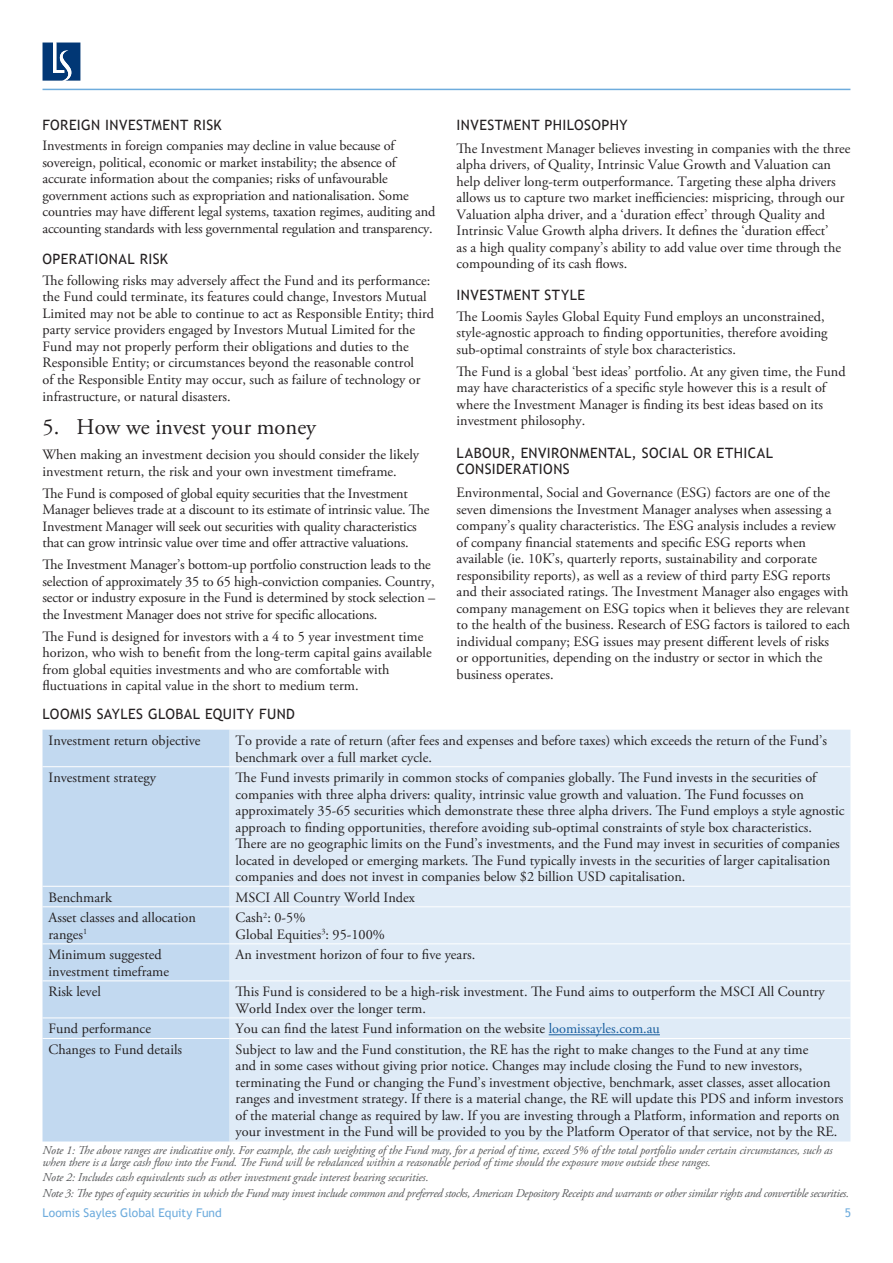
<style>
.page{position:relative;width:893px;height:1263px;background:#fff}
.page>*{position:absolute;margin:0;border:0;box-sizing:border-box;transform-origin:0 0}
.t1{font:22.5px "Adobe Garamond Pro";color:#231f20}
.t2{font:14.25px/16.5px "Adobe Garamond Pro";color:#231f20}
.t3{font:14.25px/16.5px "Trebuchet MS";letter-spacing:.03em;color:#231f20}
.t4{font:italic 12px/11.7px "Adobe Garamond Pro";letter-spacing:-.01em;color:#57585a}
.t5{font:12px "Trebuchet MS";letter-spacing:.005em;color:#6eacdd}
.s1{color:#175d9e}
</style>
<div class="page">
<hr style="left:43px;top:89px;width:807px;height:1px;background:#6eacdd">
<svg style="left:43px;top:43px;width:37px;height:38px"></svg>
<div style="left:43px;top:730px;width:187px;height:411px;background:#c2d9f0"></div>
<div style="left:230px;top:730px;width:620px;height:411px;background:#dfebf7"></div>
<hr style="left:43px;top:766px;width:187px;height:1px;background:#fff">
<hr style="left:230px;top:766px;width:620px;height:1px;background:#fff">
<hr style="left:43px;top:886px;width:187px;height:1px;background:#fff">
<hr style="left:230px;top:886px;width:620px;height:1px;background:#fff">
<hr style="left:43px;top:906px;width:187px;height:1px;background:#fff">
<hr style="left:230px;top:906px;width:620px;height:1px;background:#fff">
<hr style="left:43px;top:943px;width:187px;height:1px;background:#fff">
<hr style="left:230px;top:943px;width:620px;height:1px;background:#fff">
<hr style="left:43px;top:980px;width:187px;height:1px;background:#fff">
<hr style="left:230px;top:980px;width:620px;height:1px;background:#fff">
<hr style="left:43px;top:1017px;width:187px;height:1px;background:#fff">
<hr style="left:230px;top:1017px;width:620px;height:1px;background:#fff">
<hr style="left:43px;top:1038px;width:187px;height:1px;background:#fff">
<hr style="left:230px;top:1038px;width:620px;height:1px;background:#fff">
<hr style="left:549px;top:1034px;width:111px;height:1px;background:#175d9e">
<p class="t3" style="left:43px;top:116px;width:181px">FOREIGN INVESTMENT RISK</p>
<p class="t2" style="left:43px;top:138px;width:394px">Investments in foreign companies may decline in value because of sovereign, political, economic or market instability; the absence of accurate information about the companies; risks of unfavourable government actions such as expropriation and nationalisation. Some countries may have different legal systems, taxation regimes, auditing and accounting standards with less governmental regulation and transparency.</p>
<p class="t3" style="left:43px;top:251px;width:127px">OPERATIONAL RISK</p>
<p class="t2" style="left:43px;top:273px;width:393px">The following risks may adversely affect the Fund and its performance: the Fund could terminate, its features could change, Investors Mutual Limited may not be able to continue to act as Responsible Entity; third party service providers engaged by Investors Mutual Limited for the Fund may not properly perform their obligations and duties to the Responsible Entity; or circumstances beyond the reasonable control<br>of the Responsible Entity may occur, such as failure of technology or infrastructure, or natural disasters.</p>
<h1 class="t1" style="left:43px;top:414px;width:275px">5. How we invest your money</h1>
<p class="t2" style="left:43px;top:447px;width:378px">When making an investment decision you should consider the likely investment return, the risk and your own investment timeframe.</p>
<p class="t2" style="left:43px;top:486px;width:388px">The Fund is composed of global equity securities that the Investment Manager believes trade at a discount to its estimate of intrinsic value. The Investment Manager will seek out securities with quality characteristics that can grow intrinsic value over time and offer attractive valuations.</p>
<p class="t2" style="left:43px;top:557px;width:394px">The Investment Manager’s bottom-up portfolio construction leads to the selection of approximately 35 to 65 high-conviction companies. Country, sector or industry exposure in the Fund is determined by stock selection – the Investment Manager does not strive for specific allocations.</p>
<p class="t2" style="left:43px;top:629px;width:391px">The Fund is designed for investors with a 4 to 5 year investment time horizon, who wish to benefit from the long-term capital gains available from global equities investments and who are comfortable with fluctuations in capital value in the short to medium term.</p>
<p class="t3" style="left:457px;top:116px;width:173px">INVESTMENT PHILOSOPHY</p>
<p class="t2" style="left:457px;top:141px;width:395px">The Investment Manager believes investing in companies with the three alpha drivers, of Quality, Intrinsic Value Growth and Valuation can help deliver long-term outperformance. Targeting these alpha drivers allows us to capture two market inefficiencies: mispricing, through our Valuation alpha driver, and a ‘duration effect’ through Quality and Intrinsic Value Growth alpha drivers. It defines the ‘duration effect’<br>as a high quality company’s ability to add value over time through the compounding of its cash flows.</p>
<p class="t3" style="left:457px;top:287px;width:130px">INVESTMENT STYLE</p>
<p class="t2" style="left:457px;top:308px;width:372px">The Loomis Sayles Global Equity Fund employs an unconstrained, style-agnostic approach to finding opportunities, therefore avoiding sub-optimal constraints of style box characteristics.</p>
<p class="t2" style="left:457px;top:363px;width:390px">The Fund is a global ‘best ideas’ portfolio. At any given time, the Fund may have characteristics of a specific style however this is a result of where the Investment Manager is finding its best ideas based on its investment philosophy.</p>
<p class="t3" style="left:457px;top:445px;width:318px">LABOUR, ENVIRONMENTAL, SOCIAL OR ETHICAL<br>CONSIDERATIONS</p>
<p class="t2" style="left:457px;top:485px;width:395px">Environmental, Social and Governance (ESG) factors are one of the seven dimensions the Investment Manager analyses when assessing a company’s quality characteristics. The ESG analysis includes a review of company financial statements and specific ESG reports when available (ie. 10K’s, quarterly reports, sustainability and corporate responsibility reports), as well as a review of third party ESG reports and their associated ratings. The Investment Manager also engages with company management on ESG topics when it believes they are relevant to the health of the business. Research of ESG factors is tailored to each individual company; ESG issues may present different levels of risks<br>or opportunities, depending on the industry or sector in which the business operates.</p>
<p class="t3" style="left:43px;top:706px;width:254px">LOOMIS SAYLES GLOBAL EQUITY FUND</p>
<p class="t2" style="left:49px;top:733px;width:154px">Investment return objective</p>
<p class="t2" style="left:236px;top:733px;width:593px">To provide a rate of return (after fees and expenses and before taxes) which exceeds the return of the Fund’s benchmark over a full market cycle.</p>
<p class="t2" style="left:49px;top:770px;width:109px">Investment strategy</p>
<p class="t2" style="left:236px;top:770px;width:610px">The Fund invests primarily in common stocks of companies globally. The Fund invests in the securities of companies with three alpha drivers: quality, intrinsic value growth and valuation. The Fund focusses on approximately 35-65 securities which demonstrate these three alpha drivers. The Fund employs a style agnostic approach to finding opportunities, therefore avoiding sub-optimal constraints of style box characteristics.<br>There are no geographic limits on the Fund’s investments, and the Fund may invest in securities of companies located in developed or emerging markets. The Fund typically invests in the securities of larger capitalisation companies and does not invest in companies below $2 billion USD capitalisation.</p>
<p class="t2" style="left:49px;top:889px;width:65px">Benchmark</p>
<p class="t2" style="left:236px;top:889px;width:181px">MSCI All Country World Index</p>
<p class="t2" style="left:49px;top:910px;width:149px">Asset classes and allocation ranges<sup>1</sup></p>
<p class="t2" style="left:236px;top:910px;width:151px">Cash<sup>2</sup>: 0-5%<br>Global Equities<sup>3</sup>: 95-100%</p>
<p class="t2" style="left:49px;top:947px;width:122px">Minimum suggested investment timeframe</p>
<p class="t2" style="left:236px;top:947px;width:241px">An investment horizon of four to five years.</p>
<p class="t2" style="left:49px;top:984px;width:54px">Risk level</p>
<p class="t2" style="left:236px;top:984px;width:591px">This Fund is considered to be a high-risk investment. The Fund aims to outperform the MSCI All Country<br>World Index over the longer term.</p>
<p class="t2" style="left:49px;top:1021px;width:104px">Fund performance</p>
<p class="t2" style="left:236px;top:1021px;width:426px">You can find the latest Fund information on the website <span class="s1">loomissayles.com.au</span></p>
<p class="t2" style="left:49px;top:1042px;width:135px">Changes to Fund details</p>
<p class="t2" style="left:236px;top:1042px;width:609px">Subject to law and the Fund constitution, the RE has the right to make changes to the Fund at any time<br>and in some cases without giving prior notice. Changes may include closing the Fund to new investors, terminating the Fund or changing the Fund’s investment objective, benchmark, asset classes, asset allocation ranges and investment strategy. If there is a material change, the RE will update this PDS and inform investors of the material change as required by law. If you are investing through a Platform, information and reports on your investment in the Fund will be provided to you by the Platform Operator of that service, not by the RE.</p>
<p class="t4" style="left:43px;top:1144px;width:792px">Note 1: The above ranges are indicative only. For example, the cash weighting of the Fund may, for a period of time, exceed 5% of the total portfolio under certain circumstances, such as when there is a large cash flow into the Fund. The Fund will be rebalanced within a reasonable period of time should the exposure move outside these ranges.</p>
<p class="t4" style="left:43px;top:1170px;width:808px;line-height:15.9px">Note 2: Includes cash equivalents such as other investment grade interest bearing securities.<br>Note 3: The types of equity securities in which the Fund may invest include common and preferred stocks, American Depository Receipts and warrants or other similar rights and convertible securities.</p>
<p class="t5" style="left:43px;top:1205px;width:181px">Loomis Sayles Global Equity Fund</p>
<p class="t5" style="left:845px;top:1205px;width:8px">5</p>
</div>
